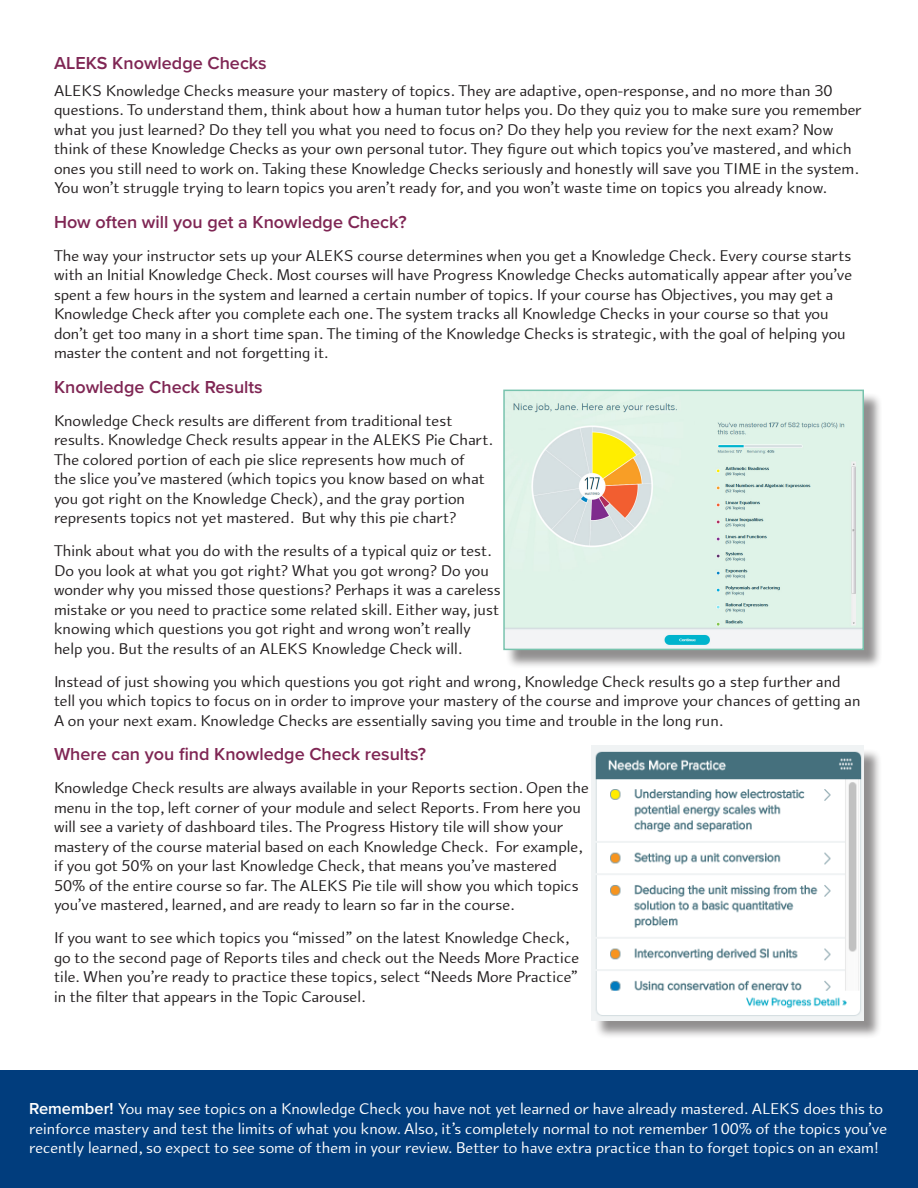
<style>
.page{position:relative;width:918px;height:1188px;background:#fff}
.page>*{position:absolute;margin:0;border:0;box-sizing:border-box;transform-origin:0 0}
.Body{font:600 18px "Proxima Nova";color:#7f2654}
.Section_Head{font:600 18px "Proxima Nova";color:#7f2654}
.Body-2{font:16.5px/19.5px "Arum Sans";color:#231f20}
.Body-3{font:16.5px/19.5px "Arum Sans";color:#fff}
.s1{font-family:"Proxima Nova";font-weight:600}
</style>
<div class="page">
<div style="left:506px;top:392px;width:376px;height:277px;background:#231f20;opacity:.5"></div>
<img style="left:506px;top:393px;width:355px;height:254px">
<div style="left:503px;top:390px;width:361px;height:260px;border:2px solid #78c3ae"></div>
<div style="left:594px;top:748px;width:288px;height:291px;background:#231f20;opacity:.5"></div>
<img style="left:592px;top:746px;width:272px;height:275px">
<div style="left:0;top:1070px;width:918px;height:118px;background:#013d7d"></div>
<p class="Section_Head" style="left:54px;top:50px;width:214px">ALEKS Knowledge Checks</p>
<p class="Body-2" style="left:54px;top:81px;width:809px">ALEKS Knowledge Checks measure your mastery of topics. They are adaptive, open-response, and no more than 30 questions. To understand them, think about how a human tutor helps you. Do they quiz you to make sure you remember what you just learned? Do they tell you what you need to focus on? Do they help you review for the next exam? Now think of these Knowledge Checks as your own personal tutor. They figure out which topics you’ve mastered, and which ones you still need to work on. Taking these Knowledge Checks seriously and honestly will save you TIME in the system.<br>You won’t struggle trying to learn topics you aren’t ready for, and you won’t waste time on topics you already know.</p>
<p class="Body" style="left:54px;top:208px;width:354px">How often will you get a Knowledge Check?</p>
<p class="Body-2" style="left:54px;top:246px;width:800px">The way your instructor sets up your ALEKS course determines when you get a Knowledge Check. Every course starts with an Initial Knowledge Check. Most courses will have Progress Knowledge Checks automatically appear after you’ve spent a few hours in the system and learned a certain number of topics. If your course has Objectives, you may get a Knowledge Check after you complete each one. The system tracks all Knowledge Checks in your course so that you don’t get too many in a short time span. The timing of the Knowledge Checks is strategic, with the goal of helping you master the content and not forgetting it.</p>
<p class="Body" style="left:54px;top:373px;width:210px">Knowledge Check Results</p>
<p class="Body-2" style="left:54px;top:411px;width:440px">Knowledge Check results are different from traditional test results. Knowledge Check results appear in the ALEKS Pie Chart.<br>The colored portion of each pie slice represents how much of<br>the slice you’ve mastered (which topics you know based on what you got right on the Knowledge Check), and the gray portion represents topics not yet mastered. But why this pie chart?</p>
<p class="Body-2" style="left:54px;top:541px;width:448px">Think about what you do with the results of a typical quiz or test.<br>Do you look at what you got right? What you got wrong? Do you wonder why you missed those questions? Perhaps it was a careless mistake or you need to practice some related skill. Either way, just knowing which questions you got right and wrong won’t really help you. But the results of an ALEKS Knowledge Check will.</p>
<p class="Body-2" style="left:54px;top:672px;width:808px">Instead of just showing you which questions you got right and wrong, Knowledge Check results go a step further and tell you which topics to focus on in order to improve your mastery of the course and improve your chances of getting an<br>A on your next exam. Knowledge Checks are essentially saving you time and trouble in the long run.</p>
<p class="Body" style="left:54px;top:741px;width:373px">Where can you find Knowledge Check results?</p>
<p class="Body-2" style="left:54px;top:778px;width:536px">Knowledge Check results are always available in your Reports section. Open the menu in the top, left corner of your module and select Reports. From here you will see a variety of dashboard tiles. The Progress History tile will show your mastery of the course material based on each Knowledge Check. For example, if you got 50% on your last Knowledge Check, that means you’ve mastered 50% of the entire course so far. The ALEKS Pie tile will show you which topics you’ve mastered, learned, and are ready to learn so far in the course.</p>
<p class="Body-2" style="left:54px;top:928px;width:527px">If you want to see which topics you “missed” on the latest Knowledge Check, go to the second page of Reports tiles and check out the Needs More Practice tile. When you’re ready to practice these topics, select “Needs More Practice” in the filter that appears in the Topic Carousel.</p>
<p class="Body-3" style="left:29px;top:1100px;width:859px"><span class="s1">Remember!</span> You may see topics on a Knowledge Check you have not yet learned or have already mastered. ALEKS does this to reinforce mastery and test the limits of what you know. Also, it’s completely normal to not remember 100% of the topics you’ve recently learned, so expect to see some of them in your review. Better to have extra practice than to forget topics on an exam!</p>
</div>
